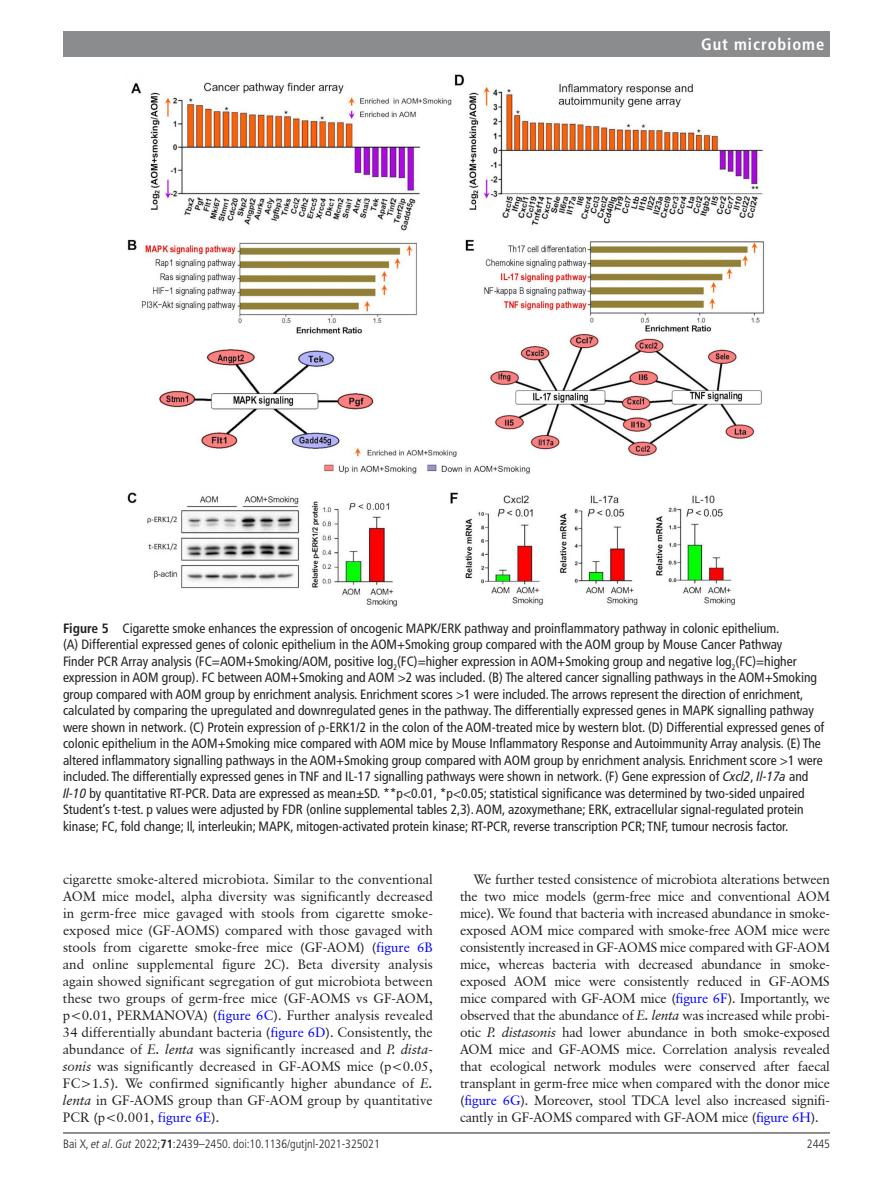
<style>
.page{position:relative;width:893px;height:1191px;background:#fff}
.page>*{position:absolute;margin:0;border:0;box-sizing:border-box;transform-origin:0 0}
.t1{font:700 condensed 16.5px "Frutiger LT Pro";letter-spacing:.055em;color:#fff}
.t2{font:condensed 13.5px/16.5px "Frutiger LT Pro";color:#231f20}
.t3{font:13.5px/17px "Classical Garamond BT";letter-spacing:-.015em;color:#231f20;text-align:justify}
.t4{font:300 condensed 12px "Frutiger LT Pro";color:#231f20}
.s1{font-weight:700}
.s2{font-style:italic}
.s3{color:#00f}
</style>
<div class="page">
<hr style="left:63px;top:1132px;width:767px;height:1px;background:#231f20">
<div style="left:63px;top:31px;width:767px;height:25px;background:#8a8c8e"></div>
<img style="left:127px;top:74px;width:637px;height:533px">
<p class="t1" style="left:701px;top:34px;width:125px">Gut microbiome</p>
<p class="t2" style="left:63px;top:620px;width:763px"><span class="s1">Figure 5</span> Cigarette smoke enhances the expression of oncogenic MAPK/ERK pathway and proinflammatory pathway in colonic epithelium.<br>(A) Differential expressed genes of colonic epithelium in the AOM+Smoking group compared with the AOM group by Mouse Cancer Pathway<br>Finder PCR Array analysis (FC=AOM+Smoking/AOM, positive log<sub>2</sub>(FC)=higher expression in AOM+Smoking group and negative log<sub>2</sub>(FC)=higher expression in AOM group). FC between AOM+Smoking and AOM &gt;2 was included. (B) The altered cancer signalling pathways in the AOM+Smoking group compared with AOM group by enrichment analysis. Enrichment scores &gt;1 were included. The arrows represent the direction of enrichment, calculated by comparing the upregulated and downregulated genes in the pathway. The differentially expressed genes in MAPK signalling pathway were shown in network. (C) Protein expression of -ERK1/2 in the colon of the AOM-treated mice by western blot. (D) Differential expressed genes of colonic epithelium in the AOM+Smoking mice compared with AOM mice by Mouse Inflammatory Response and Autoimmunity Array analysis. (E) The altered inflammatory signalling pathways in the AOM+Smoking group compared with AOM group by enrichment analysis. Enrichment score &gt;1 were included. The differentially expressed genes in TNF and IL-17 signalling pathways were shown in network. (F) Gene expression of <span class="s2">Cxcl2</span>, <span class="s2">Il-17a</span> and <span class="s2">Il-10</span> by quantitative RT-PCR. Data are expressed as mean±SD. **p&lt;0.01, *p&lt;0.05; statistical significance was determined by two-sided unpaired Student’s t-test. p values were adjusted by FDR (online supplemental tables 2,3). AOM, azoxymethane; ERK, extracellular signal‑regulated protein kinase; FC, fold change; Il, interleukin; MAPK, mitogen-activated protein kinase; RT-PCR, reverse transcription PCR; TNF, tumour necrosis factor.</p>
<p class="t3" style="left:63px;top:870px;width:371px">cigarette smoke-altered microbiota. Similar to the conventional AOM mice model, alpha diversity was significantly decreased in germ-free mice gavaged with stools from cigarette smoke&shy;exposed mice (GF-AOMS) compared with those gavaged with stools from cigarette smoke-free mice (GF-AOM) (<span class="s3">figure 6B </span>and online supplemental figure 2C). Beta diversity analysis again showed significant segregation of gut microbiota between these two groups of germ-free mice (GF-AOMS vs GF-AOM, p&lt;0.01, PERMANOVA) (<span class="s3">figure 6C</span>). Further analysis revealed 34 differentially abundant bacteria (<span class="s3">figure 6D</span>). Consistently, the abundance of <span class="s2">E. lenta</span> was significantly increased and <span class="s2">P. dista&shy;sonis</span> was significantly decreased in GF-AOMS mice (p&lt;0.05, FC&gt;1.5). We confirmed significantly higher abundance of <span class="s2">E. lenta</span> in GF-AOMS group than GF-AOM group by quantitative PCR (p&lt;0.001, <span class="s3">figure 6E</span>).</p>
<p class="t3" style="left:460px;top:871px;width:371px;text-indent:14px">We further tested consistence of microbiota alterations between the two mice models (germ-free mice and conventional AOM mice). We found that bacteria with increased abundance in smoke&shy;exposed AOM mice compared with smoke-free AOM mice were consistently increased in GF-AOMS mice compared with GF-AOM mice, whereas bacteria with decreased abundance in smoke&shy;exposed AOM mice were consistently reduced in GF-AOMS mice compared with GF-AOM mice (<span class="s3">figure 6F</span>). Importantly, we observed that the abundance of <span class="s2">E. lenta</span> was increased while probi&shy;otic <span class="s2">P. distasonis</span> had lower abundance in both smoke-exposed AOM mice and GF-AOMS mice. Correlation analysis revealed that ecological network modules were conserved after faecal transplant in germ-free mice when compared with the donor mice (<span class="s3">figure 6G</span>). Moreover, stool TDCA level also increased signifi&shy;cantly in GF-AOMS compared with GF-AOM mice (<span class="s3">figure 6H</span>).</p>
<p class="t4" style="left:63px;top:1136px;width:318px">Bai X, <span class="s2">et al</span>. <span class="s2">Gut</span> 2022;<span class="s1">71</span>:2439–2450. doi:10.1136/gutjnl-2021-325021</p>
<p class="t4" style="left:807px;top:1136px;width:25px">2445</p>
</div>
